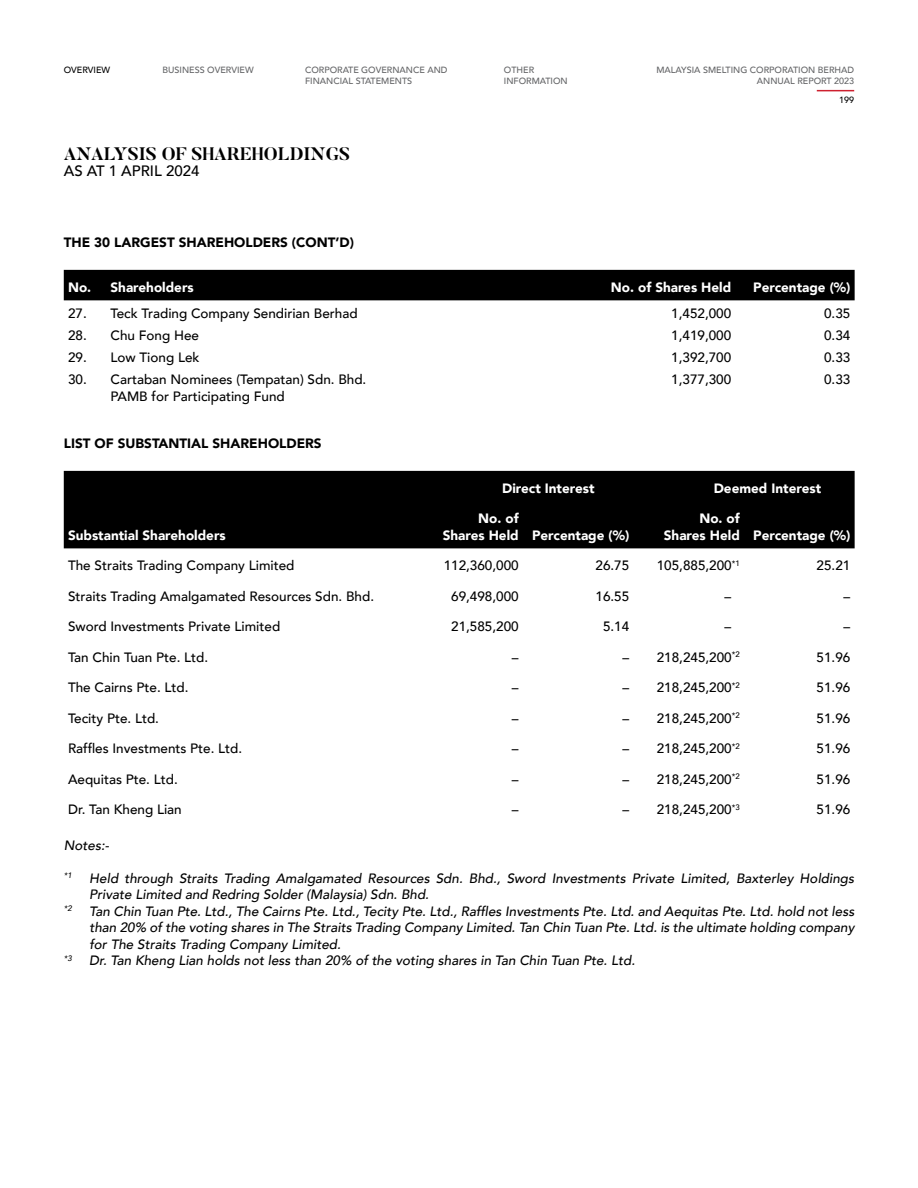
<style>
.page{position:relative;width:918px;height:1188px;background:#fff}
.page>*{position:absolute;margin:0;border:0;box-sizing:border-box;transform-origin:0 0}
.t1{font:700 18px "Butler";color:#000}
.t2{font:500 15px "Avenir";color:#000}
.t3{font:500 13.5px/16.5px "Avenir";color:#000}
.t4{font:italic 500 13.5px/16.5px "Avenir";color:#000}
.t5{font:900 13.5px/16.5px "Avenir";color:#fff}
.t6{font:900 13.5px "Avenir";color:#000}
.t7{font:500 9px/10.8px "Avenir";color:#636466}
.t8{font:500 9px "Avenir";color:#000}
.t9{font:italic 500 7.8px "Avenir";color:#000}
</style>
<div class="page">
<hr style="left:817px;top:90px;width:37px;height:1px;background:#ce202f">
<div style="left:64px;top:270px;width:791px;height:30px;background:#000"></div>
<div style="left:64px;top:471px;width:791px;height:77px;background:#000"></div>
<p class="t8" style="left:64px;top:62px;width:48px">OVERVIEW</p>
<p class="t7" style="left:163px;top:64px;width:93px">BUSINESS OVERVIEW</p>
<p class="t7" style="left:305px;top:64px;width:144px">CORPORATE GOVERNANCE AND<br>FINANCIAL STATEMENTS</p>
<p class="t7" style="left:504px;top:64px;width:65px">OTHER<br>INFORMATION</p>
<h1 class="t1" style="left:64px;top:142px;width:288px">ANALYSIS OF SHAREHOLDINGS</h1>
<p class="t2" style="left:64px;top:158px;width:137px">AS AT 1 APRIL 2024</p>
<p class="t7" style="left:656px;top:64px;width:199px;text-align:right">MALAYSIA SMELTING CORPORATION BERHAD<br>ANNUAL REPORT 2023</p>
<p class="t8" style="left:839px;top:92px;width:17px">199</p>
<p class="t6" style="left:64px;top:231px;width:292px">THE 30 LARGEST SHAREHOLDERS (CONT’D)</p>
<p class="t5" style="left:68px;top:279px;width:127px">No. Shareholders</p>
<p class="t5" style="left:611px;top:279px;width:122px">No. of Shares Held</p>
<p class="t5" style="left:753px;top:279px;width:99px">Percentage (%)</p>
<p class="t3" style="left:68px;top:304px;width:291px">27. Teck Trading Company Sendirian Berhad</p>
<p class="t3" style="left:671px;top:304px;width:62px">1,452,000</p>
<p class="t3" style="left:824px;top:304px;width:28px">0.35</p>
<p class="t3" style="left:68px;top:326px;width:133px">28. Chu Fong Hee</p>
<p class="t3" style="left:671px;top:326px;width:62px">1,419,000</p>
<p class="t3" style="left:824px;top:326px;width:28px">0.34</p>
<p class="t3" style="left:68px;top:348px;width:133px">29. Low Tiong Lek</p>
<p class="t3" style="left:671px;top:348px;width:62px">1,392,700</p>
<p class="t3" style="left:824px;top:348px;width:28px">0.33</p>
<p class="t3" style="left:111px;top:370px;width:257px;text-indent:-43px">30. Cartaban Nominees (Tempatan) Sdn. Bhd.<br>PAMB for Participating Fund</p>
<p class="t3" style="left:671px;top:370px;width:62px">1,377,300</p>
<p class="t3" style="left:824px;top:370px;width:28px">0.33</p>
<p class="t6" style="left:64px;top:432px;width:259px">LIST OF SUBSTANTIAL SHAREHOLDERS</p>
<p class="t5" style="left:502px;top:480px;width:94px">Direct Interest</p>
<p class="t5" style="left:714px;top:480px;width:109px">Deemed Interest</p>
<p class="t5" style="left:68px;top:527px;width:159px">Substantial Shareholders</p>
<p class="t5" style="left:443px;top:510px;width:188px;text-indent:36px">No. of<br>Shares Held Percentage (%)</p>
<p class="t5" style="left:664px;top:510px;width:188px;text-indent:36px">No. of<br>Shares Held Percentage (%)</p>
<p class="t3" style="left:68px;top:557px;width:228px">The Straits Trading Company Limited</p>
<p class="t3" style="left:444px;top:557px;width:77px">112,360,000</p>
<p class="t3" style="left:596px;top:557px;width:35px">26.75</p>
<p class="t3" style="left:657px;top:557px;width:85px">105,885,200<sup>*1</sup></p>
<p class="t3" style="left:817px;top:557px;width:35px">25.21</p>
<p class="t3" style="left:68px;top:587px;width:308px">Straits Trading Amalgamated Resources Sdn. Bhd.</p>
<p class="t3" style="left:451px;top:587px;width:69px">69,498,000</p>
<p class="t3" style="left:596px;top:587px;width:35px">16.55</p>
<p class="t3" style="left:725px;top:587px;width:8px">–</p>
<p class="t3" style="left:844px;top:587px;width:8px">–</p>
<p class="t3" style="left:68px;top:618px;width:214px">Sword Investments Private Limited</p>
<p class="t3" style="left:451px;top:618px;width:69px">21,585,200</p>
<p class="t3" style="left:603px;top:618px;width:28px">5.14</p>
<p class="t3" style="left:725px;top:618px;width:8px">–</p>
<p class="t3" style="left:844px;top:618px;width:8px">–</p>
<p class="t3" style="left:68px;top:648px;width:142px">Tan Chin Tuan Pte. Ltd.</p>
<p class="t3" style="left:512px;top:648px;width:8px">–</p>
<p class="t3" style="left:623px;top:648px;width:119px">– 218,245,200<sup>*2</sup></p>
<p class="t3" style="left:817px;top:648px;width:35px">51.96</p>
<p class="t3" style="left:68px;top:679px;width:122px">The Cairns Pte. Ltd.</p>
<p class="t3" style="left:512px;top:679px;width:8px">–</p>
<p class="t3" style="left:623px;top:679px;width:119px">– 218,245,200<sup>*2</sup></p>
<p class="t3" style="left:817px;top:679px;width:35px">51.96</p>
<p class="t3" style="left:68px;top:709px;width:93px">Tecity Pte. Ltd.</p>
<p class="t3" style="left:512px;top:709px;width:8px">–</p>
<p class="t3" style="left:623px;top:709px;width:119px">– 218,245,200<sup>*2</sup></p>
<p class="t3" style="left:817px;top:709px;width:35px">51.96</p>
<p class="t3" style="left:68px;top:740px;width:176px">Raffles Investments Pte. Ltd.</p>
<p class="t3" style="left:512px;top:740px;width:8px">–</p>
<p class="t3" style="left:623px;top:740px;width:119px">– 218,245,200<sup>*2</sup></p>
<p class="t3" style="left:817px;top:740px;width:35px">51.96</p>
<p class="t3" style="left:68px;top:770px;width:111px">Aequitas Pte. Ltd.</p>
<p class="t3" style="left:512px;top:770px;width:8px">–</p>
<p class="t3" style="left:623px;top:770px;width:119px">– 218,245,200<sup>*2</sup></p>
<p class="t3" style="left:817px;top:770px;width:35px">51.96</p>
<p class="t3" style="left:68px;top:801px;width:115px">Dr. Tan Kheng Lian</p>
<p class="t3" style="left:512px;top:801px;width:8px">–</p>
<p class="t3" style="left:623px;top:801px;width:119px">– 218,245,200<sup>*3</sup></p>
<p class="t3" style="left:817px;top:801px;width:35px">51.96</p>
<p class="t4" style="left:64px;top:837px;width:47px">Notes:-</p>
<p class="t9" style="left:64px;top:871px;width:10px">*1</p>
<p class="t4" style="left:89px;top:870px;width:766px">Held through Straits Trading Amalgamated Resources Sdn. Bhd., Sword Investments Private Limited, Baxterley Holdings<br>Private Limited and Redring Solder (Malaysia) Sdn. Bhd.</p>
<p class="t9" style="left:64px;top:904px;width:10px">*2</p>
<p class="t4" style="left:89px;top:903px;width:767px;text-align:justify">Tan Chin Tuan Pte. Ltd., The Cairns Pte. Ltd., Tecity Pte. Ltd., Raffles Investments Pte. Ltd. and Aequitas Pte. Ltd. hold not less than 20% of the voting shares in The Straits Trading Company Limited. Tan Chin Tuan Pte. Ltd. is the ultimate holding company for The Straits Trading Company Limited.</p>
<p class="t9" style="left:64px;top:954px;width:10px">*3</p>
<p class="t4" style="left:89px;top:953px;width:547px">Dr. Tan Kheng Lian holds not less than 20% of the voting shares in Tan Chin Tuan Pte. Ltd.</p>
</div>
